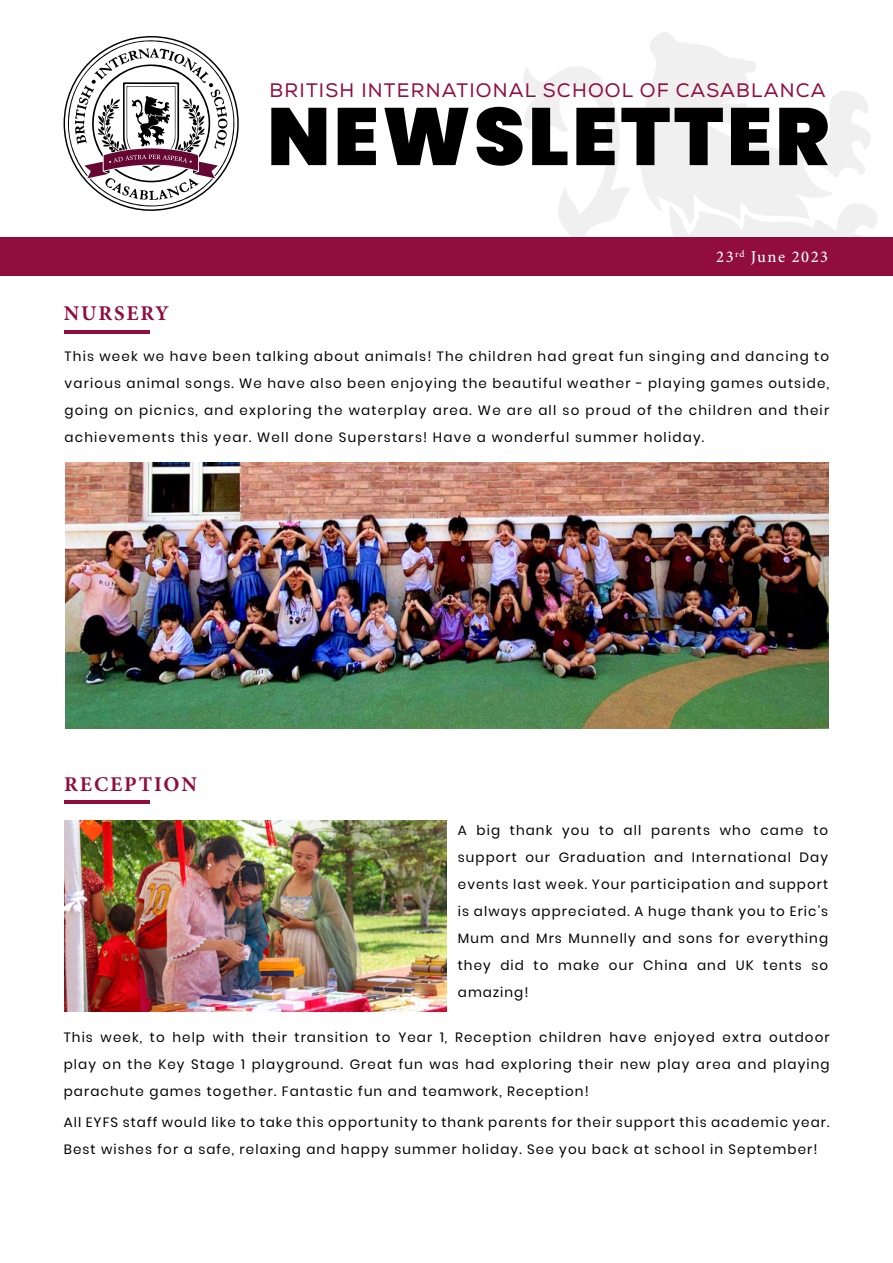
<style>
.page{position:relative;width:893px;height:1263px;background:#fff}
.page>*{position:absolute;margin:0;border:0;box-sizing:border-box;transform-origin:0 0}
.t1{font:900 81px "Poppins";letter-spacing:.04em;color:#000}
.t2{font:700 21px "Minion Pro";letter-spacing:.09em;color:#900d3e}
.t3{font:19.5px "Nexa";letter-spacing:.06em;color:#900d3e}
.t4{font:500 16.5px "Minion Pro";letter-spacing:.09em;color:#fff}
.t5{font:13.5px/27px "Poppins";letter-spacing:.08em;color:#000;text-align:justify}
</style>
<div class="page">
<svg style="left:523px;top:67px;width:107px;height:170px"></svg>
<svg style="left:640px;top:32px;width:231px;height:166px;fill:#f0f0f0"></svg>
<svg style="left:575px;top:198px;width:302px;height:39px;fill:#f0f0f0"></svg>
<div style="left:0;top:237px;width:893px;height:38px;background:#900d3e"></div>
<svg style="left:63px;top:36px;width:176px;height:175px"></svg>
<hr style="left:64px;top:330px;width:86px;height:3px;background:#900d3e">
<hr style="left:65px;top:800px;width:85px;height:4px;background:#900d3e">
<img style="left:65px;top:462px;width:763px;height:266px">
<img style="left:64px;top:821px;width:383px;height:190px">
<p class="t3" style="left:269px;top:79px;width:558px">BRITISH INTERNATIONAL SCHOOL OF CASABLANCA</p>
<p class="t1" style="left:267px;top:90px;width:564px">NEWSLETTER</p>
<p class="t4" style="left:716px;top:246px;width:113px">23<sup>rd</sup> June 2023</p>
<p class="t2" style="left:64px;top:299px;width:107px">NURSERY</p>
<p class="t5" style="left:65px;top:343px;width:766px">This week we have been talking about animals! The children had great fun singing and dancing to various animal songs. We have also been enjoying the beautiful weather - playing games outside, going on picnics, and exploring the waterplay area. We are all so proud of the children and their achievements this year. Well done Superstars! Have a wonderful summer holiday.</p>
<p class="t2" style="left:64px;top:769px;width:134px">RECEPTION</p>
<p class="t5" style="left:458px;top:817px;width:372px">A big thank you to all parents who came to support our Graduation and International Day events last week. Your participation and support is always appreciated. A huge thank you to Eric’s Mum and Mrs Munnelly and sons for everything they did to make our China and UK tents so amazing!</p>
<p class="t5" style="left:64px;top:1024px;width:767px">This week, to help with their transition to Year 1, Reception children have enjoyed extra outdoor play on the Key Stage 1 playground. Great fun was had exploring their new play area and playing parachute games together. Fantastic fun and teamwork, Reception!</p>
<p class="t5" style="left:64px;top:1109px;width:767px">All EYFS staff would like to take this opportunity to thank parents for their support this academic year.<br>Best wishes for a safe, relaxing and happy summer holiday. See you back at school in September!</p>
</div>
